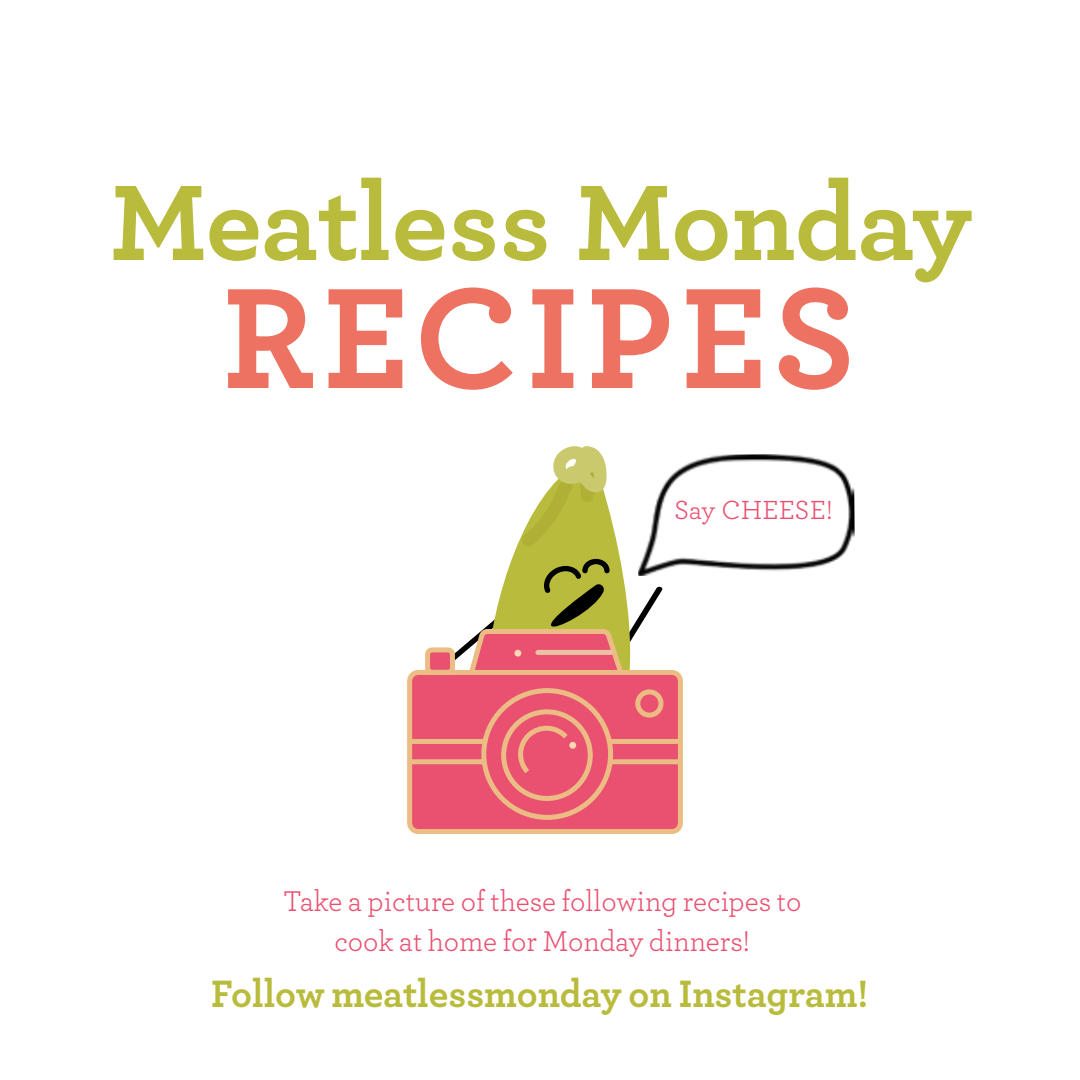
<style>
.page{position:relative;width:1080px;height:1080px;background:#fff}
.page>*{position:absolute;margin:0;border:0;box-sizing:border-box;transform-origin:0 0}
.t1{font:700 150px "Archer";letter-spacing:.05em;color:#ed7261}
.t2{font:700 112.5px "Archer";letter-spacing:-.005em;color:#b9bb3c}
.t3{font:700 40px "Archer";color:#b9bb3c}
.t4{font:30px/40px "Archer";color:#ea5070;text-align:center}
.t5{font:27.5px "Archer";color:#ea5070}
</style>
<div class="page">
<svg style="left:487px;top:503px;width:133px;height:123px;fill:#b9bb3c"></svg>
<svg style="left:544px;top:559px;width:119px;height:67px"></svg>
<svg style="left:519px;top:446px;width:88px;height:100px"></svg>
<svg style="left:407px;top:626px;width:276px;height:208px;background:#e9767e"></svg>
<div style="left:538px;top:650px;width:73px;height:5px;background:#eac3a2"></div>
<div style="left:514px;top:650px;width:7px;height:7px;background:#fed7b4;border-radius:50%"></div>
<svg style="left:518px;top:718px;width:55px;height:61px;background:#ea5f72"></svg>
<div style="left:569px;top:742px;width:7px;height:7px;background:#fed7b4;border-radius:50%"></div>
<img style="left:638px;top:454px;width:217px;height:122px">
<h2 class="t2" style="left:110px;top:134px;width:864px">Meatless Monday</h2>
<h1 class="t1" style="left:222px;top:220px;width:635px">RECIPES</h1>
<p class="t5" style="left:674px;top:491px;width:160px">Say CHEESE!</p>
<p class="t4" style="left:283px;top:880px;width:520px">Take a picture of these following recipes to cook at home for Monday dinners!</p>
<h3 class="t3" style="left:211px;top:962px;width:659px">Follow meatlessmonday on Instagram!</h3>
</div>
